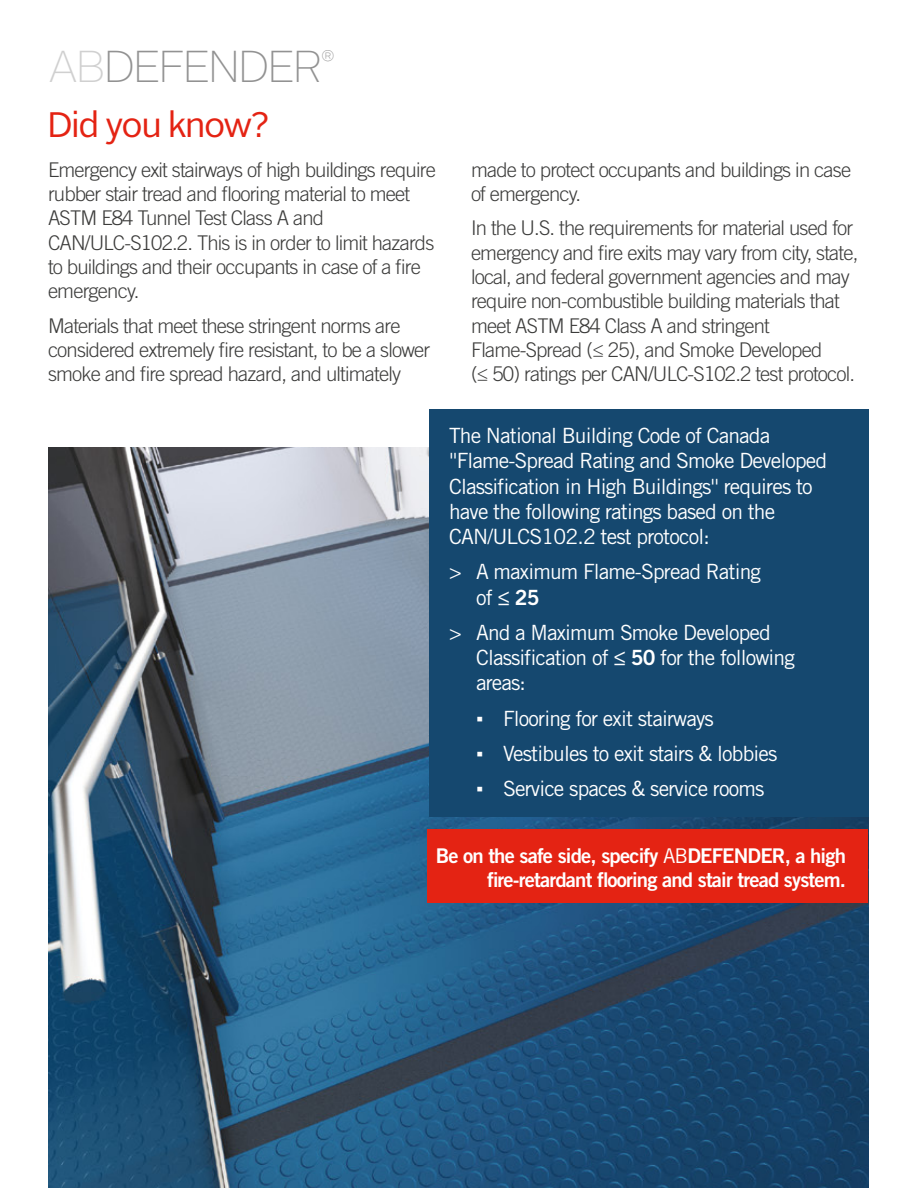
<style>
.page{position:relative;width:918px;height:1188px;background:#fff}
.page>*{position:absolute;margin:0;border:0;box-sizing:border-box;transform-origin:0 0}
.t1{font:100 44.7px "Alright Sans";letter-spacing:-.05em;color:#929292}
.t2{font:35.4px "Alright Sans";letter-spacing:-.04em;color:#e42313}
.t3{font:21px/25.2px "Trade Gothic LT Std";letter-spacing:-.04em;color:#fff}
.t4{font:21px "Trade Gothic LT Std Bd 2";color:#fff}
.t5{font:300 20.25px/24.3px "Trade Gothic LT Std";letter-spacing:-.04em;color:#3c3c3b}
.t6{font:20.25px/24.3px "Trade Gothic LT Std Bd 2";letter-spacing:-.04em;color:#fff;text-align:right}
.t7{font:100 15.6px "Alright Sans";color:#929292}
.s1{color:#d0d0d0}
.s2{font-family:"Trade Gothic LT Std"}
.s3{font-family:"Trade Gothic LT Std Bd 2"}
.s4{font-family:"Times New Roman"}
</style>
<div class="page">
<img style="left:48px;top:447px;width:820px;height:741px">
<div style="left:428px;top:830px;width:440px;height:73px;background:#e42313"></div>
<div style="left:429px;top:410px;width:439px;height:407px;background:#15486f"></div>
<h1 class="t1" style="left:48px;top:36px;width:276px"><span class="s1">AB</span>DEFENDER</h1>
<p class="t7" style="left:321px;top:44px;width:15px">®</p>
<h2 class="t2" style="left:47px;top:101px;width:223px">Did you know?</h2>
<p class="t5" style="left:48px;top:157px;width:389px">Emergency exit stairways of high buildings require rubber stair tread and flooring material to meet ASTM E84 Tunnel Test Class A and CAN/ULC-S102.2. This is in order to limit hazards to buildings and their occupants in case of a fire emergency.</p>
<p class="t5" style="left:48px;top:313px;width:384px">Materials that meet these stringent norms are considered extremely fire resistant, to be a slower smoke and fire spread hazard, and ultimately</p>
<p class="t5" style="left:471px;top:157px;width:382px">made to protect occupants and buildings in case of emergency.</p>
<p class="t5" style="left:471px;top:216px;width:389px">In the U.S. the requirements for material used for emergency and fire exits may vary from city, state, local, and federal government agencies and may require non-combustible building materials that meet ASTM E84 Class A and stringent Flame-Spread (≤ 25), and Smoke Developed<br>(≤ 50) ratings per CAN/ULC-S102.2 test protocol.</p>
<p class="t3" style="left:449px;top:423px;width:380px">The National Building Code of Canada ''Flame-Spread Rating and Smoke Developed Classification in High Buildings'' requires to have the following ratings based on the CAN/ULCS102.2 test protocol:</p>
<p class="t3" style="left:449px;top:559px;width:314px">&gt; A maximum Flame-Spread Rating</p>
<p class="t4" style="left:476px;top:584px;width:65px"><span class="s2">of</span> ≤ 25</p>
<p class="t3" style="left:476px;top:620px;width:320px;text-indent:-27px">&gt; And a Maximum Smoke Developed<br>Classification of <span class="s3">≤ 50</span> for the following areas:</p>
<p class="t3" style="left:476px;top:705px;width:239px"><span class="s4">▪</span> Flooring for exit stairways</p>
<p class="t3" style="left:476px;top:741px;width:303px"><span class="s4">▪</span> Vestibules to exit stairs &amp; lobbies</p>
<p class="t3" style="left:476px;top:776px;width:290px"><span class="s4">▪</span> Service spaces &amp; service rooms</p>
<p class="t6" style="left:436px;top:843px;width:412px">Be on the safe side, specify <span class="s2">AB</span>DEFENDER, a high fire-retardant flooring and stair tread system.</p>
</div>
